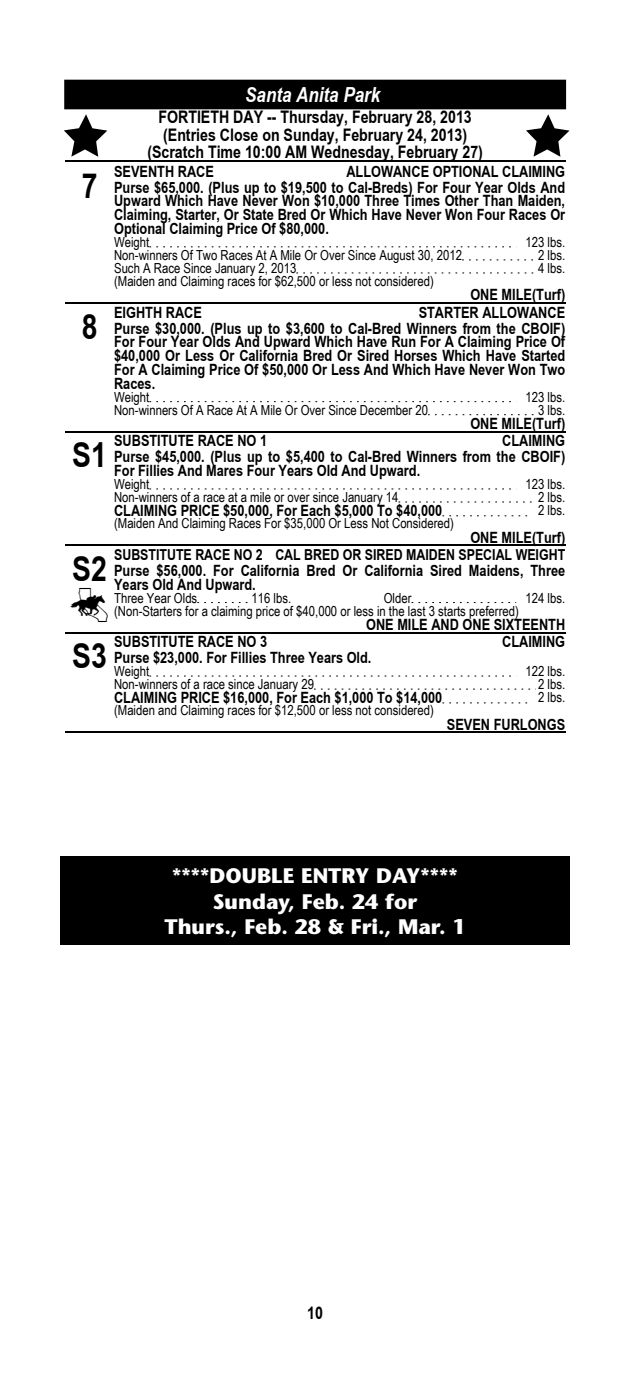
<style>
.page{position:relative;width:630px;height:1386px;background:#fff}
.page>*{position:absolute;margin:0;border:0;box-sizing:border-box;transform-origin:0 0}
.t1{font:700 34.65px "Arial Narrow";color:#000}
.t2{font:34.65px "Northern Dancer Narrow 2";color:#000}
.t3{font:700 21px/25.2px "Stone Sans Std";color:#fff;text-align:center}
.t4{font:italic 700 20.82px "Arial Narrow";color:#fff}
.t5{font:700 17.32px/17.2px "Arial Narrow";color:#000;text-align:center}
.t6{font:700 15.58px/13.8px "Arial Narrow";color:#000;text-align:right}
.t7{font:700 15.05px "Arial Narrow";color:#000}
.t8{font:13.83px "Arial Narrow";color:#000}
</style>
<div class="page">
<div style="left:65px;top:81px;width:500px;height:27px;background:#000"></div>
<div style="left:64px;top:80px;width:502px;height:29px;border:2px solid #000"></div>
<hr style="left:65px;top:160px;width:500px;height:2px;background:#000">
<hr style="left:65px;top:302px;width:500px;height:2px;background:#000">
<svg style="left:149px;top:247px;width:362px;height:1px"></svg>
<svg style="left:462px;top:260px;width:71px;height:1px"></svg>
<svg style="left:296px;top:273px;width:238px;height:1px"></svg>
<hr style="left:65px;top:431px;width:500px;height:1px;background:#000">
<svg style="left:149px;top:401px;width:362px;height:1px"></svg>
<svg style="left:428px;top:414px;width:106px;height:1px"></svg>
<hr style="left:65px;top:544px;width:500px;height:2px;background:#000">
<svg style="left:149px;top:489px;width:362px;height:1px"></svg>
<svg style="left:398px;top:502px;width:134px;height:1px"></svg>
<svg style="left:442px;top:516px;width:86px;height:1px"></svg>
<hr style="left:65px;top:632px;width:500px;height:1px;background:#000">
<svg style="left:197px;top:602px;width:51px;height:1px"></svg>
<svg style="left:412px;top:602px;width:104px;height:1px"></svg>
<hr style="left:65px;top:732px;width:500px;height:1px;background:#000">
<svg style="left:149px;top:676px;width:362px;height:1px"></svg>
<svg style="left:314px;top:689px;width:222px;height:1px"></svg>
<svg style="left:442px;top:703px;width:86px;height:1px"></svg>
<svg style="left:64px;top:114px;width:43px;height:43px"></svg>
<svg style="left:526px;top:114px;width:44px;height:43px"></svg>
<div style="left:60px;top:857px;width:510px;height:88px;background:#000"></div>
<h1 class="t1" style="left:82px;top:159px;width:17px">7</h1>
<h1 class="t1" style="left:82px;top:300px;width:17px">8</h1>
<h1 class="t1" style="left:72px;top:429px;width:36px">S1</h1>
<h3 class="t4" style="left:245px;top:79px;width:137px">Santa Anita Park</h3>
<p class="t5" style="left:147px;top:108px;width:337px">FORTIETH DAY -- Thursday, February 28, 2013 (Entries Close on Sunday, February 24, 2013) (Scratch Time 10:00 AM Wednesday, February 27)</p>
<p class="t6" style="left:114px;top:162px;width:453px;line-height:15.9px">ALLOWANCE OPTIONAL CLAIMING<br>Purse $65,000. (Plus up to $19,500 to Cal-Breds) For Four Year Olds And</p>
<p class="t6" style="left:114px;top:193px;width:453px;text-align:justify">Upward Which Have Never Won $10,000 Three Times Other Than Maiden, Claiming, Starter, Or State Bred Or Which Have Never Won Four Races Or Optional Claiming Price Of $80,000.</p>
<p class="t8" style="left:114px;top:232px;width:37px">Weight</p>
<p class="t8" style="left:525px;top:232px;width:41px">123 lbs.</p>
<p class="t8" style="left:114px;top:245px;width:349px">Non-winners Of Two Races At A Mile Or Over Since August 30, 2012</p>
<p class="t8" style="left:538px;top:245px;width:29px">2 lbs.</p>
<p class="t8" style="left:114px;top:258px;width:184px">Such A Race Since January 2, 2013</p>
<p class="t8" style="left:538px;top:258px;width:29px">4 lbs.</p>
<p class="t8" style="left:114px;top:271px;width:321px">(Maiden and Claiming races for $62,500 or less not considered)</p>
<p class="t6" style="left:470px;top:287px;width:96px">ONE MILE(Turf)</p>
<p class="t6" style="left:114px;top:163px;width:101px">SEVENTH RACE</p>
<p class="t6" style="left:114px;top:303px;width:453px;line-height:15.9px">STARTER ALLOWANCE<br>Purse $30,000. (Plus up to $3,600 to Cal-Bred Winners from the CBOIF)</p>
<p class="t6" style="left:114px;top:334px;width:453px;text-align:justify">For Four Year Olds And Upward Which Have Run For A Claiming Price Of $40,000 Or Less Or California Bred Or Sired Horses Which Have Started For A Claiming Price Of $50,000 Or Less And Which Have Never Won Two Races.</p>
<p class="t8" style="left:114px;top:387px;width:37px">Weight</p>
<p class="t8" style="left:525px;top:387px;width:41px">123 lbs.</p>
<p class="t8" style="left:114px;top:400px;width:315px">Non-winners Of A Race At A Mile Or Over Since December 20</p>
<p class="t8" style="left:538px;top:400px;width:29px">3 lbs.</p>
<p class="t6" style="left:470px;top:416px;width:96px">ONE MILE(Turf)</p>
<p class="t6" style="left:114px;top:304px;width:89px">EIGHTH RACE</p>
<p class="t6" style="left:114px;top:432px;width:453px;line-height:15.9px">CLAIMING<br>Purse $45,000. (Plus up to $5,400 to Cal-Bred Winners from the CBOIF)</p>
<p class="t6" style="left:114px;top:463px;width:308px">For Fillies And Mares Four Years Old And Upward.</p>
<p class="t8" style="left:114px;top:474px;width:37px">Weight</p>
<p class="t8" style="left:525px;top:474px;width:41px">123 lbs.</p>
<p class="t8" style="left:114px;top:487px;width:286px">Non-winners of a race at a mile or over since January 14</p>
<p class="t8" style="left:538px;top:487px;width:29px">2 lbs.</p>
<p class="t6" style="left:114px;top:503px;width:330px">CLAIMING PRICE $50,000, For Each $5,000 To $40,000</p>
<p class="t8" style="left:538px;top:500px;width:29px">2 lbs.</p>
<p class="t8" style="left:114px;top:513px;width:341px">(Maiden And Claiming Races For $35,000 Or Less Not Considered)</p>
<p class="t6" style="left:470px;top:530px;width:96px">ONE MILE(Turf)</p>
<p class="t6" style="left:114px;top:433px;width:154px">SUBSTITUTE RACE NO 1</p>
<p class="t7" style="left:114px;top:543px;width:453px">SUBSTITUTE RACE NO 2 CAL BRED OR SIRED MAIDEN SPECIAL WEIGHT</p>
<p class="t6" style="left:114px;top:563px;width:453px;text-align:left">Purse $56,000. For California Bred Or California Sired Maidens, Three<br>Years Old And Upward.</p>
<p class="t8" style="left:114px;top:588px;width:85px">Three Year Olds</p>
<p class="t8" style="left:251px;top:588px;width:41px">116 lbs.</p>
<p class="t8" style="left:384px;top:588px;width:29px">Older</p>
<p class="t8" style="left:525px;top:588px;width:41px">124 lbs.</p>
<p class="t8" style="left:114px;top:601px;width:406px">(Non-Starters for a claiming price of $40,000 or less in the last 3 starts preferred)</p>
<p class="t6" style="left:366px;top:617px;width:201px">ONE MILE AND ONE SIXTEENTH</p>
<h1 class="t1" style="left:72px;top:543px;width:36px">S2</h1>
<h1 class="t2" style="left:70px;top:585px;width:41px">À</h1>
<h1 class="t1" style="left:72px;top:630px;width:36px">S3</h1>
<p class="t6" style="left:114px;top:634px;width:154px">SUBSTITUTE RACE NO 3</p>
<p class="t6" style="left:502px;top:634px;width:65px">CLAIMING</p>
<p class="t6" style="left:114px;top:650px;width:259px">Purse $23,000. For Fillies Three Years Old.</p>
<p class="t8" style="left:114px;top:661px;width:37px">Weight</p>
<p class="t8" style="left:525px;top:661px;width:41px">122 lbs.</p>
<p class="t8" style="left:114px;top:674px;width:201px">Non-winners of a race since January 29</p>
<p class="t8" style="left:538px;top:674px;width:29px">2 lbs.</p>
<p class="t6" style="left:114px;top:690px;width:330px">CLAIMING PRICE $16,000, For Each $1,000 To $14,000</p>
<p class="t8" style="left:538px;top:687px;width:29px">2 lbs.</p>
<p class="t8" style="left:114px;top:700px;width:321px">(Maiden and Claiming races for $12,500 or less not considered)</p>
<p class="t6" style="left:447px;top:717px;width:120px">SEVEN FURLONGS</p>
<h2 class="t3" style="left:164px;top:864px;width:303px">****DOUBLE ENTRY DAY****<br>Sunday, Feb. 24 for<br>Thurs., Feb. 28 &amp; Fri., Mar. 1</h2>
<p class="t5" style="left:307px;top:1304px;width:17px">10</p>
</div>
